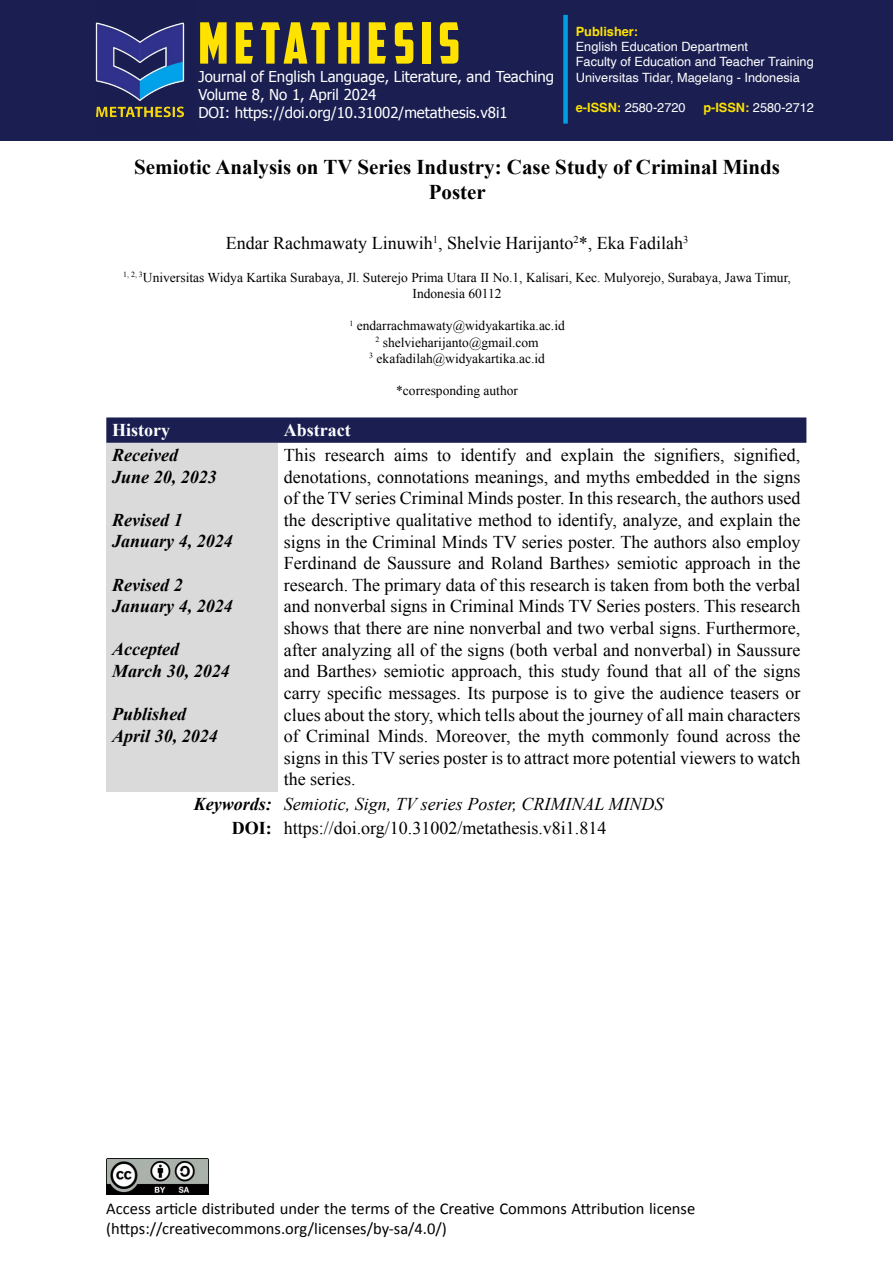
<style>
.page{position:relative;width:893px;height:1263px;background:#fff}
.page>*{position:absolute;margin:0;border:0;box-sizing:border-box;transform-origin:0 0}
.t1{font:57px "American Captain";letter-spacing:.1em;color:#ffe200}
.t2{font:700 21px/25.2px "Times New Roman";color:#000;text-align:center}
.t3{font:18px/21.6px "Times New Roman";color:#000;text-align:justify}
.t4{font:italic 700 18px/21.6px "Times New Roman";color:#000}
.t5{font:700 18px "Times New Roman";color:#fff}
.t6{font:16.5px/19.8px "Calibri";color:#000}
.t7{font:15px/18px "Tahoma";color:#fff}
.t8{font:13.5px/16.2px "Times New Roman";color:#000;text-align:center}
.t9{font:12.75px/15.3px "Helvetica";color:#fff}
.t10{font:700 12.75px "Helvetica";color:#ffe200}
.s1{font-weight:700;color:#ffe200}
.s2{font-weight:700;font-style:italic}
.s3{font-style:italic}
.s4{font-weight:700}
</style>
<div class="page">
<div style="left:0;top:0;width:893px;height:140px;background:#1a1e51"></div>
<div style="left:563px;top:15px;width:5px;height:109px;background:#009fe3"></div>
<img style="left:106px;top:1158px;width:102px;height:37px">
<img style="left:96px;top:22px;width:89px;height:96px">
<svg style="left:106px;top:417px;width:700px;height:26px;background:#202455"></svg>
<div style="left:106px;top:443px;width:172px;height:348px;background:#dadada"></div>
<h1 class="t1" style="left:198px;top:9px;width:263px">METATHESIS</h1>
<p class="t7" style="left:198px;top:66px;width:357px">Journal of English Language, Literature, and Teaching<br>Volume 8, No 1, April 2024<br>DOI: https://doi.org/10.31002/metathesis.v8i1</p>
<p class="t10" style="left:576px;top:24px;width:64px">Publisher:</p>
<p class="t9" style="left:576px;top:39px;width:239px">English Education Department<br>Faculty of Education and Teacher Training<br>Universitas Tidar, Magelang - Indonesia</p>
<p class="t9" style="left:576px;top:101px;width:111px"><span class="s1">e-ISSN:</span> 2580-2720</p>
<p class="t9" style="left:703px;top:101px;width:112px"><span class="s1">p-ISSN:</span> 2580-2712</p>
<p class="t2" style="left:134px;top:154px;width:647px">Semiotic Analysis on TV Series Industry: Case Study of Criminal Minds<br>Poster</p>
<p class="t3" style="left:226px;top:232px;width:464px">Endar Rachmawaty Linuwih<sup>1</sup>, Shelvie Harijanto<sup>2</sup>*, Eka Fadilah<sup>3</sup></p>
<p class="t8" style="left:123px;top:269px;width:669px"><sup>1,</sup> <sup>2,</sup> <sup>3</sup>Universitas Widya Kartika Surabaya, Jl. Suterejo Prima Utara II No.1, Kalisari, Kec. Mulyorejo, Surabaya, Jawa Timur,<br>Indonesia 60112</p>
<p class="t8" style="left:349px;top:318px;width:217px"><sup>1</sup> endarrachmawaty@widyakartika.ac.id<br><sup>2</sup> shelvieharijanto@gmail.com<br><sup>3</sup> ekafadilah@widyakartika.ac.id</p>
<p class="t8" style="left:396px;top:382px;width:123px">*corresponding author</p>
<p class="t5" style="left:112px;top:417px;width:59px">History</p>
<p class="t5" style="left:284px;top:417px;width:68px">Abstract</p>
<p class="t4" style="left:112px;top:444px;width:106px">Received<br>June 20, 2023</p>
<p class="t4" style="left:112px;top:508px;width:122px">Revised 1<br>January 4, 2024</p>
<p class="t4" style="left:112px;top:573px;width:122px">Revised 2<br>January 4, 2024</p>
<p class="t4" style="left:112px;top:638px;width:119px">Accepted<br>March 30, 2024</p>
<p class="t4" style="left:112px;top:703px;width:107px">Published<br>April 30, 2024</p>
<p class="t3" style="left:284px;top:444px;width:518px">This research aims to identify and explain the signifiers, signified, denotations, connotations meanings, and myths embedded in the signs of the TV series Criminal Minds poster. In this research, the authors used the descriptive qualitative method to identify, analyze, and explain the signs in the Criminal Minds TV series poster. The authors also employ Ferdinand de Saussure and Roland Barthes› semiotic approach in the research. The primary data of this research is taken from both the verbal and nonverbal signs in Criminal Minds TV Series posters. This research shows that there are nine nonverbal and two verbal signs. Furthermore, after analyzing all of the signs (both verbal and nonverbal) in Saussure and Barthes› semiotic approach, this study found that all of the signs carry specific messages. Its purpose is to give the audience teasers or clues about the story, which tells about the journey of all main characters of Criminal Minds. Moreover, the myth commonly found across the signs in this TV series poster is to attract more potential viewers to watch the series.</p>
<p class="t3" style="left:232px;top:791px;width:433px;line-height:24.5px;text-indent:-38px"><span class="s2">Keywords:</span> <span class="s3">Semiotic, Sign, TV series Poster, CRIMINAL MINDS<br></span><span class="s4">DOI:</span> https://doi.org/10.31002/metathesis.v8i1.814</p>
<p class="t6" style="left:106px;top:1198px;width:590px">Access article distributed under the terms of the Creative Commons Attribution license (https://creativecommons.org/licenses/by-sa/4.0/)</p>
</div>
